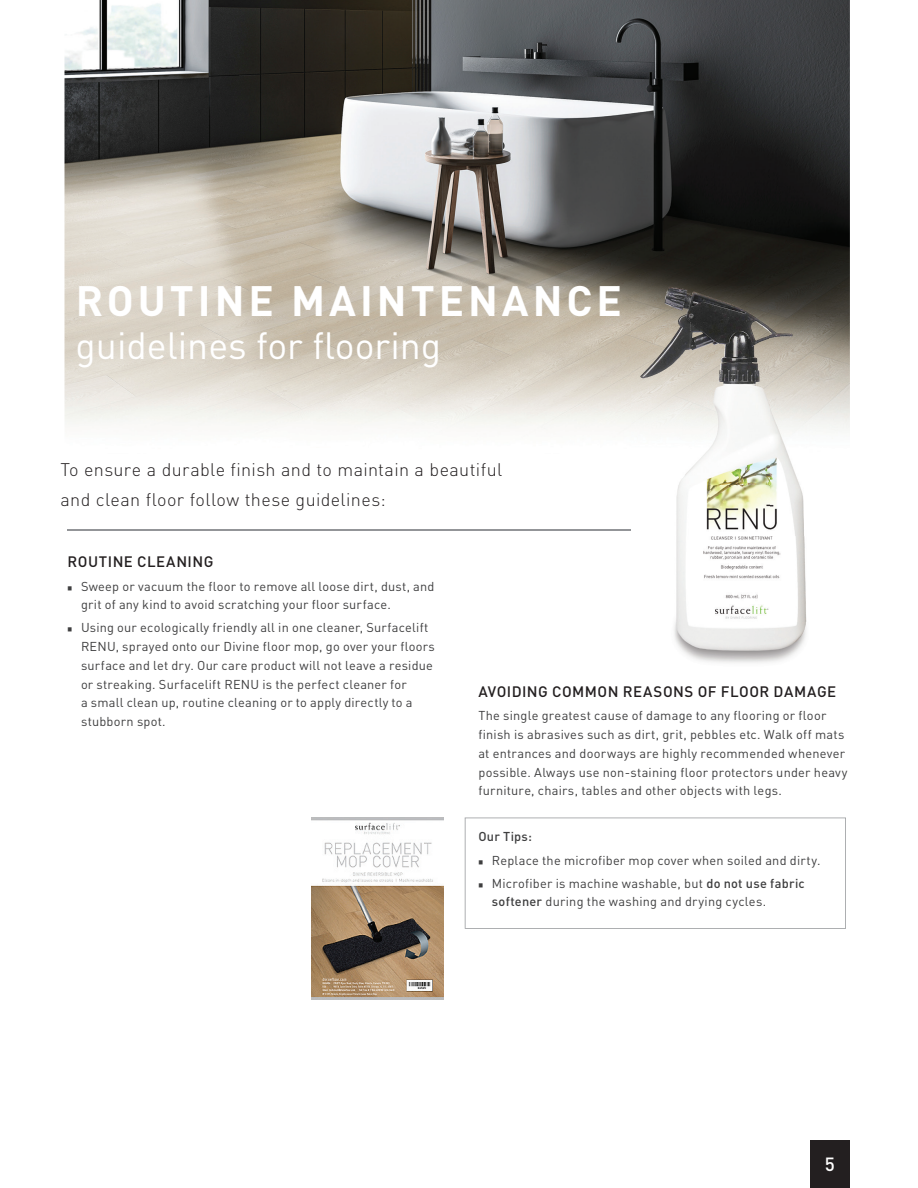
<style>
.page{position:relative;width:918px;height:1188px;background:#fff}
.page>*{position:absolute;margin:0;border:0;box-sizing:border-box;transform-origin:0 0}
.t1{font:700 42px "DINOT";letter-spacing:.095em;color:#fff}
.t2{font:37.5px "DINOT";color:#fff}
.t3{font:500 18.9px "DINOT";color:#fff}
.t4{font:300 18px/29.8px "DINOT";letter-spacing:.02em;color:#231f20}
.t5{font:500 15px "DINOT";letter-spacing:.03em;color:#231f20}
.t6{font:12.75px/18.8px "DINOT";letter-spacing:.02em;color:#3e3e3f}
.t7{font:500 12.75px "DINOT";letter-spacing:.02em;color:#3e3e3f}
.s1{font-weight:500}
</style>
<div class="page">
<div style="left:810px;top:1140px;width:40px;height:48px;background:#231f20"></div>
<img style="left:64px;top:0;width:786px;height:531px">
<img style="left:68px;top:530px;width:564px;height:1px">
<img style="left:632px;top:286px;width:184px;height:377px">
<svg style="left:465px;top:818px;width:381px;height:111px"></svg>
<img style="left:311px;top:818px;width:132px;height:181px">
<h1 class="t1" style="left:76px;top:273px;width:548px">ROUTINE MAINTENANCE</h1>
<h2 class="t2" style="left:76px;top:322px;width:367px">guidelines for flooring</h2>
<h3 class="t4" style="left:60px;top:454px;width:443px">To ensure a durable finish and to maintain a beautiful and clean floor follow these guidelines:</h3>
<p class="t5" style="left:68px;top:552px;width:147px">ROUTINE CLEANING</p>
<p class="t6" style="left:81px;top:576px;width:355px;text-indent:-14px">■ Sweep or vacuum the floor to remove all loose dirt, dust, and grit of any kind to avoid scratching your floor surface.</p>
<p class="t6" style="left:81px;top:618px;width:355px;text-indent:-14px">■ Using our ecologically friendly all in one cleaner, Surfacelift RENU, sprayed onto our Divine floor mop, go over your floors surface and let dry. Our care product will not leave a residue or streaking. Surfacelift RENU is the perfect cleaner for<br>a small clean up, routine cleaning or to apply directly to a stubborn spot.</p>
<p class="t5" style="left:479px;top:682px;width:359px">AVOIDING COMMON REASONS OF FLOOR DAMAGE</p>
<p class="t6" style="left:478px;top:706px;width:371px">The single greatest cause of damage to any flooring or floor finish is abrasives such as dirt, grit, pebbles etc. Walk off mats at entrances and doorways are highly recommended whenever possible. Always use non-staining floor protectors under heavy furniture, chairs, tables and other objects with legs.</p>
<p class="t7" style="left:478px;top:829px;width:55px">Our Tips:</p>
<p class="t6" style="left:478px;top:850px;width:344px">■ Replace the microfiber mop cover when soiled and dirty.</p>
<p class="t6" style="left:492px;top:873px;width:314px;text-indent:-14px">■ Microfiber is machine washable, but <span class="s1">do not use fabric softener</span> during the washing and drying cycles.</p>
<h3 class="t3" style="left:825px;top:1152px;width:12px">5</h3>
</div>
